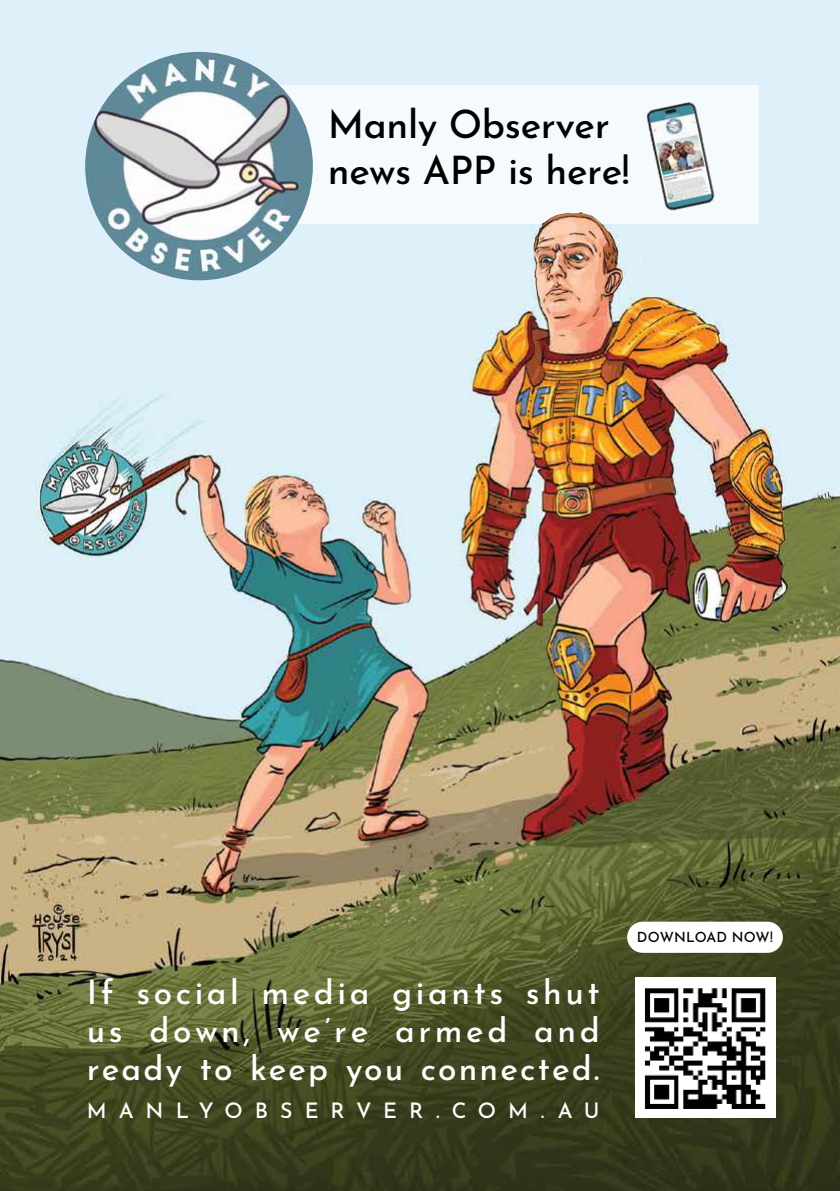
<style>
.page{position:relative;width:840px;height:1191px;background:#fff}
.page>*{position:absolute;margin:0;border:0;box-sizing:border-box;transform-origin:0 0}
.t1{font:100 39px/45.8px "Josefin Sans";letter-spacing:-.01em;color:#000}
.t2{font:100 33.4px/38px "Josefin Sans";letter-spacing:.105em;color:#fff;text-align:justify}
.t3{font:100 21.4px "Josefin Sans";letter-spacing:.555em;color:#fff}
.t4{font:100 14px "Josefin Sans";letter-spacing:.015em;color:#000}
</style>
<div class="page">
<img style="left:0;top:0;width:839px;height:1191px">
<div style="left:137px;top:85px;width:621px;height:139px;background:#f5fafd"></div>
<img style="left:85px;top:52px;width:227px;height:228px;border-radius:114px">
<div style="left:634px;top:977px;width:140px;height:140px;background:#fff"></div>
<img style="left:644px;top:988px;width:122px;height:121px">
<img style="left:622px;top:102px;width:129px;height:125px">
<div style="left:626px;top:921px;width:156px;height:31px;background:#fff;border-radius:16px"></div>
<img style="left:533px;top:212px;width:89px;height:84px">
<p class="t1" style="left:328px;top:98px;width:303px">Manly Observer news APP is here!</p>
<p class="t2" style="left:87px;top:970px;width:514px">If social media giants shut us down, we’re armed and ready to keep you connected.</p>
<p class="t3" style="left:87px;top:1094px;width:514px">MANLYOBSERVER.COM.AU</p>
<p class="t4" style="left:636px;top:926px;width:138px">DOWNLOAD NOW!</p>
</div>
